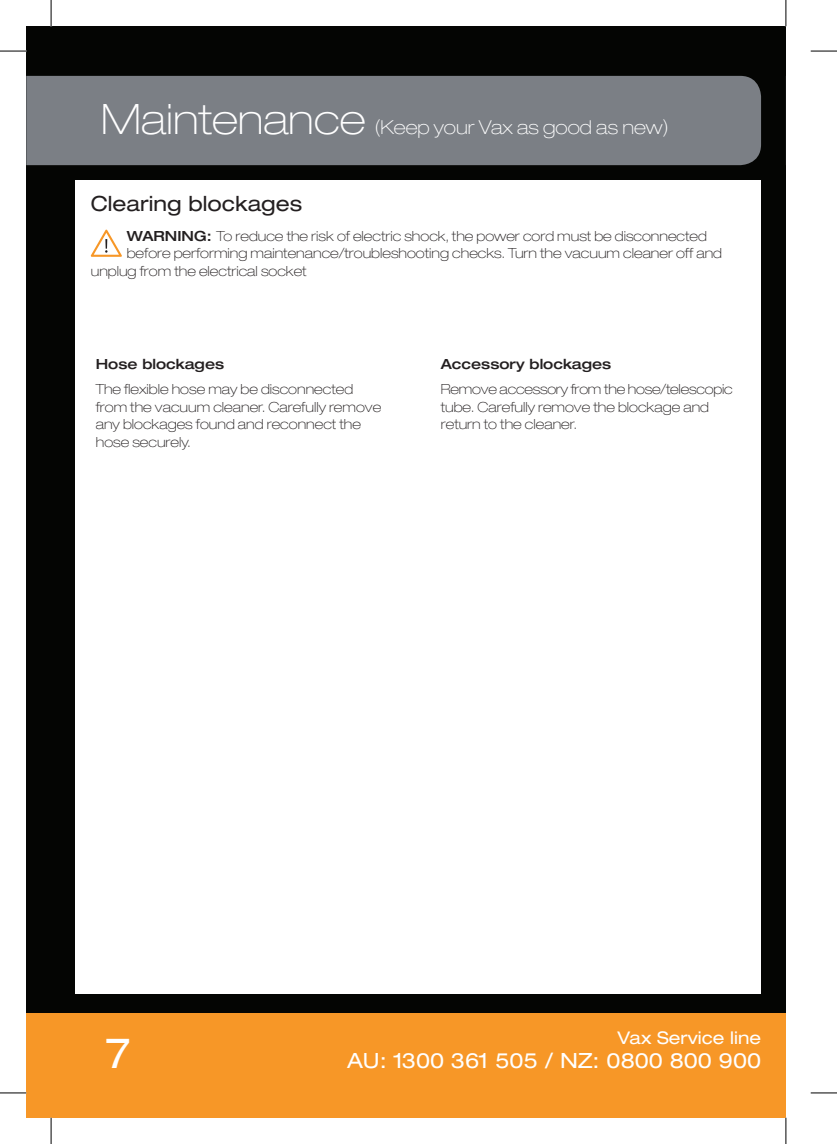
<style>
.page{position:relative;width:837px;height:1144px;background:#fff}
.page>*{position:absolute;margin:0;border:0;box-sizing:border-box;transform-origin:0 0}
.t1{font:expanded 42px "Helvetica Neue";color:#fff}
.t2{font:expanded 21px "Helvetica Neue";color:#fff}
.t3{font:expanded 21px "Helvetica Neue";color:#231f20}
.t4{font:100 expanded 19.25px "Helvetica Neue";color:#fff}
.t5{font:expanded 17.5px "Helvetica Neue";color:#fff}
.t6{font:100 expanded 14px/17.5px "Helvetica Neue";color:#231f20}
.t7{font:500 expanded 14px "Helvetica Neue";color:#231f20}
.s1{font-size:42px}
.s2{font-weight:500}
</style>
<div class="page">
<div style="left:26px;top:26px;width:759px;height:1092px;background:#040503"></div>
<div style="left:26px;top:1013px;width:759px;height:105px;background:#f79727"></div>
<div style="left:26px;top:76px;width:734px;height:89px;background:#7b7f85"></div>
<div style="left:76px;top:180px;width:684px;height:814px;background:#fff"></div>
<svg style="left:91px;top:230px;width:31px;height:27px"></svg>
<svg style="left:0;top:51px;width:26px;height:1px"></svg>
<svg style="left:810px;top:51px;width:26px;height:1px"></svg>
<svg style="left:0;top:1092px;width:26px;height:1px"></svg>
<svg style="left:810px;top:1092px;width:26px;height:1px"></svg>
<svg style="left:51px;top:0;width:1px;height:26px"></svg>
<svg style="left:51px;top:1118px;width:1px;height:26px"></svg>
<svg style="left:785px;top:0;width:1px;height:26px"></svg>
<svg style="left:785px;top:1118px;width:1px;height:26px"></svg>
<h3 class="t4" style="left:101px;top:116px;width:569px"><span class="s1">Maintenance</span> (Keep your Vax as good as new)</h3>
<h2 class="t3" style="left:91px;top:191px;width:213px">Clearing blockages</h2>
<p class="t6" style="left:127px;top:227px;width:581px"><span class="s2">WARNING:</span> To reduce the risk of electric shock, the power cord must be disconnected</p>
<p class="t6" style="left:127px;top:244px;width:596px">before performing maintenance/troubleshooting checks. Turn the vacuum cleaner off and</p>
<p class="t6" style="left:91px;top:262px;width:217px">unplug from the electrical socket</p>
<p class="t7" style="left:96px;top:355px;width:130px">Hose blockages</p>
<p class="t6" style="left:96px;top:380px;width:287px">The flexible hose may be disconnected from the vacuum cleaner. Carefully remove any blockages found and reconnect the hose securely.</p>
<p class="t7" style="left:440px;top:355px;width:172px">Accessory blockages</p>
<p class="t6" style="left:440px;top:380px;width:293px">Remove accessory from the hose/telescopic tube. Carefully remove the blockage and return to the cleaner.</p>
<h1 class="t1" style="left:106px;top:1028px;width:26px">7</h1>
<p class="t5" style="left:617px;top:1027px;width:145px">Vax Service line</p>
<h2 class="t2" style="left:347px;top:1048px;width:415px">AU: 1300 361 505 / NZ: 0800 800 900</h2>
</div>
